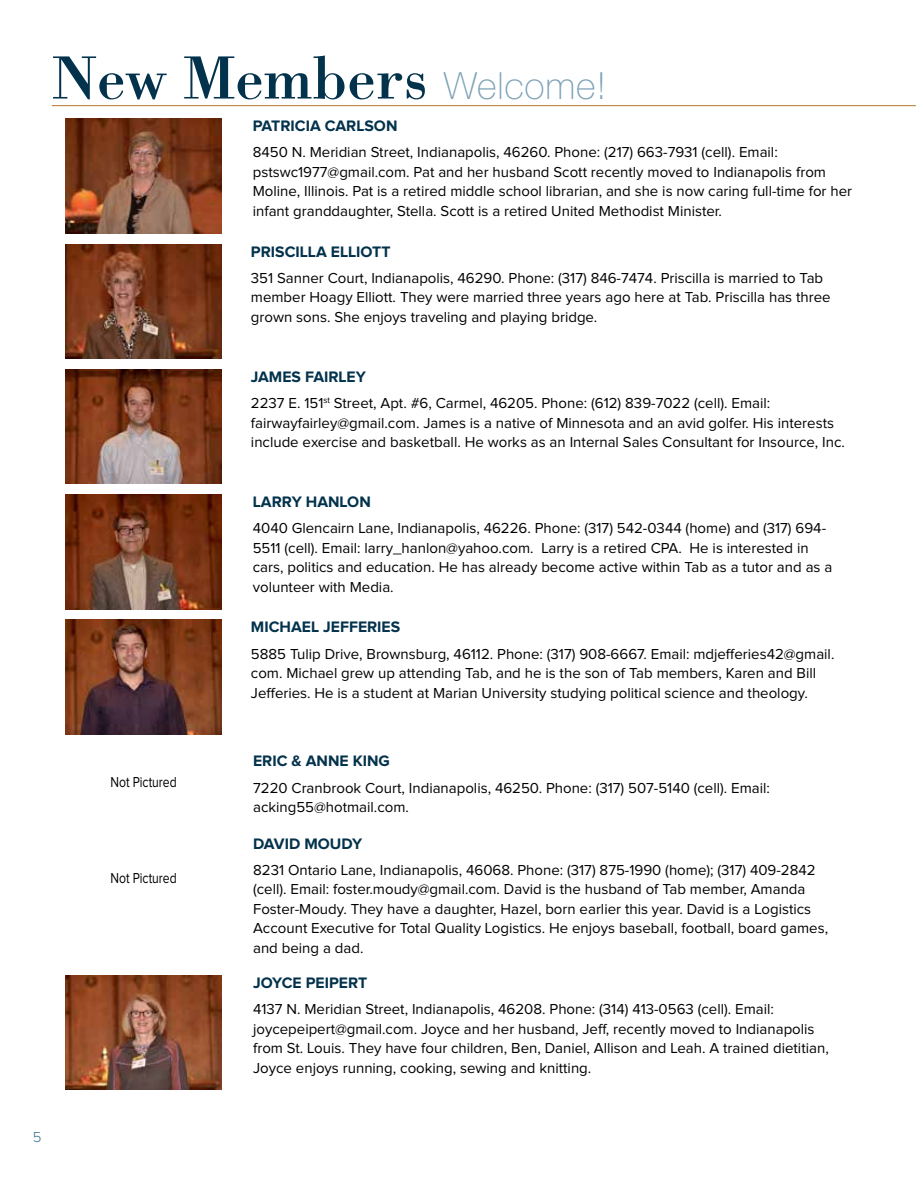
<style>
.page{position:relative;width:918px;height:1188px;background:#fff}
.page>*{position:absolute;margin:0;border:0;box-sizing:border-box;transform-origin:0 0}
.t1{font:63px "Bodoni Std";color:#03324c}
.t2{font:700 15.75px "Proxima Nova";color:#03324c}
.t3{font:15px/19.5px "Proxima Nova";color:#000}
.t4{font:15px "Proxima Nova";color:#000;scale:.81 1}
.t5{font:300 15px "Proxima Nova";color:#396e8f}
.s1{font-family:"Helvetica Neue LT Std";font-weight:100;font-size:37.5px;color:#7ea2b7}
</style>
<div class="page">
<hr style="left:52px;top:105px;width:864px;height:1px;background:#ba8746">
<img style="left:66px;top:119px;width:155px;height:114px">
<img style="left:66px;top:244px;width:155px;height:115px">
<img style="left:66px;top:369px;width:155px;height:115px">
<img style="left:66px;top:495px;width:155px;height:114px">
<img style="left:66px;top:620px;width:155px;height:114px">
<img style="left:66px;top:975px;width:155px;height:115px">
<h1 class="t1" style="left:52px;top:39px;width:556px">New Members <span class="s1">Welcome!</span></h1>
<p class="t2" style="left:253px;top:119px;width:146px">PATRICIA CARLSON</p>
<p class="t3" style="left:253px;top:143px;width:601px">8450 N. Meridian Street, Indianapolis, 46260. Phone: (217) 663-7931 (cell). Email: pstswc1977@gmail.com. Pat and her husband Scott recently moved to Indianapolis from Moline, Illinois. Pat is a retired middle school librarian, and she is now caring full-time for her infant granddaughter, Stella. Scott is a retired United Methodist Minister.</p>
<p class="t2" style="left:251px;top:244px;width:141px">PRISCILLA ELLIOTT</p>
<p class="t3" style="left:251px;top:269px;width:581px">351 Sanner Court, Indianapolis, 46290. Phone: (317) 846-7474. Priscilla is married to Tab member Hoagy Elliott. They were married three years ago here at Tab. Priscilla has three grown sons. She enjoys traveling and playing bridge.</p>
<p class="t2" style="left:251px;top:369px;width:117px">JAMES FAIRLEY</p>
<p class="t3" style="left:251px;top:394px;width:596px">2237 E. 151<sup>st</sup> Street, Apt. #6, Carmel, 46205. Phone: (612) 839-7022 (cell). Email: fairwayfairley@gmail.com. James is a native of Minnesota and an avid golfer. His interests include exercise and basketball. He works as an Internal Sales Consultant for Insource, Inc.</p>
<p class="t2" style="left:253px;top:495px;width:120px">LARRY HANLON</p>
<p class="t3" style="left:253px;top:519px;width:581px">4040 Glencairn Lane, Indianapolis, 46226. Phone: (317) 542-0344 (home) and (317) 694- 5511 (cell). Email: larry_hanlon@yahoo.com. Larry is a retired CPA. He is interested in cars, politics and education. He has already become active within Tab as a tutor and as a volunteer with Media.</p>
<p class="t4" style="left:110px;top:775px;width:83px">Not Pictured</p>
<p class="t4" style="left:110px;top:871px;width:83px">Not Pictured</p>
<p class="t2" style="left:251px;top:620px;width:151px">MICHAEL JEFFERIES</p>
<p class="t3" style="left:251px;top:645px;width:585px">5885 Tulip Drive, Brownsburg, 46112. Phone: (317) 908-6667. Email: mdjefferies42@gmail. com. Michael grew up attending Tab, and he is the son of Tab members, Karen and Bill<br>Jefferies. He is a student at Marian University studying political science and theology.</p>
<p class="t2" style="left:253px;top:754px;width:138px">ERIC &amp; ANNE KING</p>
<p class="t3" style="left:253px;top:778px;width:518px">7220 Cranbrook Court, Indianapolis, 46250. Phone: (317) 507-5140 (cell). Email: acking55@hotmail.com.</p>
<p class="t2" style="left:253px;top:836px;width:111px">DAVID MOUDY</p>
<p class="t3" style="left:253px;top:861px;width:577px">8231 Ontario Lane, Indianapolis, 46068. Phone: (317) 875-1990 (home); (317) 409-2842 (cell). Email: foster.moudy@gmail.com. David is the husband of Tab member, Amanda Foster-Moudy. They have a daughter, Hazel, born earlier this year. David is a Logistics Account Executive for Total Quality Logistics. He enjoys baseball, football, board games, and being a dad.</p>
<p class="t2" style="left:253px;top:975px;width:116px">JOYCE PEIPERT</p>
<p class="t3" style="left:253px;top:1000px;width:577px">4137 N. Meridian Street, Indianapolis, 46208. Phone: (314) 413-0563 (cell). Email: joycepeipert@gmail.com. Joyce and her husband, Jeff, recently moved to Indianapolis from St. Louis. They have four children, Ben, Daniel, Allison and Leah. A trained dietitian, Joyce enjoys running, cooking, sewing and knitting.</p>
<p class="t5" style="left:33px;top:1130px;width:10px">5</p>
</div>
